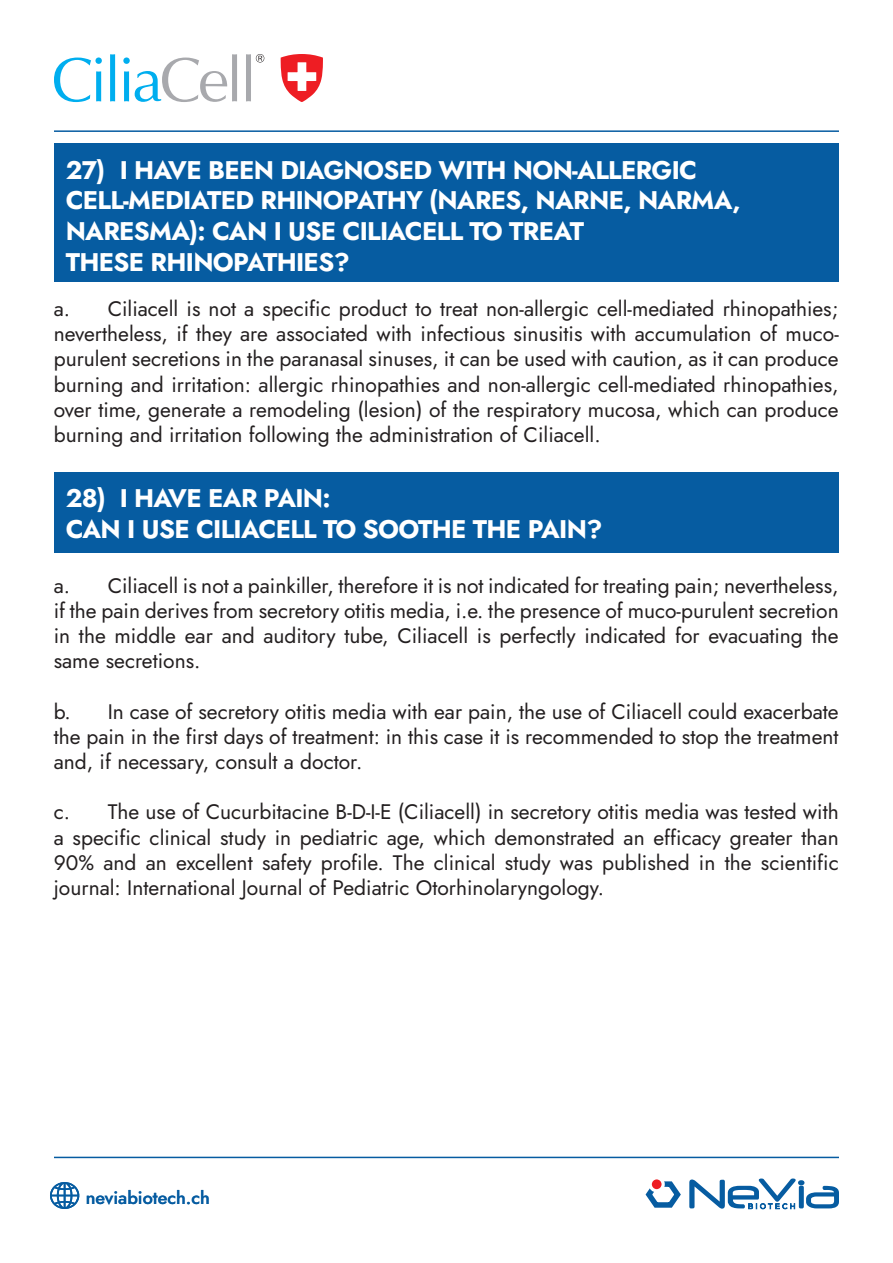
<style>
.page{position:relative;width:893px;height:1263px;background:#fff}
.page>*{position:absolute;margin:0;border:0;box-sizing:border-box;transform-origin:0 0}
.Paragraph_Style_1{font:700 25.5px/30.6px "Jost";letter-spacing:-.025em;color:#fff}
.t1{font:21px/25.2px "Jost";color:#231f20;text-align:justify}
.t2{font:500 18px "Jost";color:#065ca1}
</style>
<div class="page">
<svg style="left:54px;top:57px;width:48px;height:45px"></svg>
<svg style="left:110px;top:54px;width:5px;height:47px"></svg>
<svg style="left:123px;top:54px;width:114px;height:48px"></svg>
<svg style="left:246px;top:54px;width:18px;height:47px"></svg>
<svg style="left:281px;top:54px;width:42px;height:48px"></svg>
<svg style="left:645px;top:1178px;width:194px;height:32px"></svg>
<hr style="left:54px;top:130px;width:785px;height:2px;background:#065ca1">
<hr style="left:54px;top:1157px;width:785px;height:1px;background:#065ca1">
<div style="left:54px;top:144px;width:785px;height:138px;background:#065ca1"></div>
<div style="left:54px;top:472px;width:785px;height:80px;background:#065ca1"></div>
<svg style="left:50px;top:1182px;width:30px;height:27px"></svg>
<p class="Paragraph_Style_1" style="left:66px;top:155px;width:677px">27) I HAVE BEEN DIAGNOSED WITH NON-ALLERGIC CELL-MEDIATED RHINOPATHY (NARES, NARNE, NARMA, NARESMA): CAN I USE CILIACELL TO TREAT<br>THESE RHINOPATHIES?</p>
<p class="t1" style="left:54px;top:296px;width:786px">a. Ciliacell is not a specific product to treat non-allergic cell-mediated rhinopathies; nevertheless, if they are associated with infectious sinusitis with accumulation of muco&shy;purulent secretions in the paranasal sinuses, it can be used with caution, as it can produce burning and irritation: allergic rhinopathies and non-allergic cell-mediated rhinopathies, over time, generate a remodeling (lesion) of the respiratory mucosa, which can produce burning and irritation following the administration of Ciliacell.</p>
<p class="Paragraph_Style_1" style="left:66px;top:483px;width:538px">28) I HAVE EAR PAIN:<br>CAN I USE CILIACELL TO SOOTHE THE PAIN?</p>
<p class="t1" style="left:54px;top:573px;width:786px">a. Ciliacell is not a painkiller, therefore it is not indicated for treating pain; nevertheless, if the pain derives from secretory otitis media, i.e. the presence of muco-purulent secretion in the middle ear and auditory tube, Ciliacell is perfectly indicated for evacuating the same secretions.</p>
<p class="t1" style="left:54px;top:699px;width:787px">b. In case of secretory otitis media with ear pain, the use of Ciliacell could exacerbate the pain in the first days of treatment: in this case it is recommended to stop the treatment and, if necessary, consult a doctor.</p>
<p class="t1" style="left:54px;top:800px;width:786px">c. The use of Cucurbitacine B-D-I-E (Ciliacell) in secretory otitis media was tested with a specific clinical study in pediatric age, which demonstrated an efficacy greater than 90% and an excellent safety profile. The clinical study was published in the scientific journal: International Journal of Pediatric Otorhinolaryngology.</p>
<p class="t2" style="left:86px;top:1185px;width:126px">neviabiotech.ch</p>
</div>
